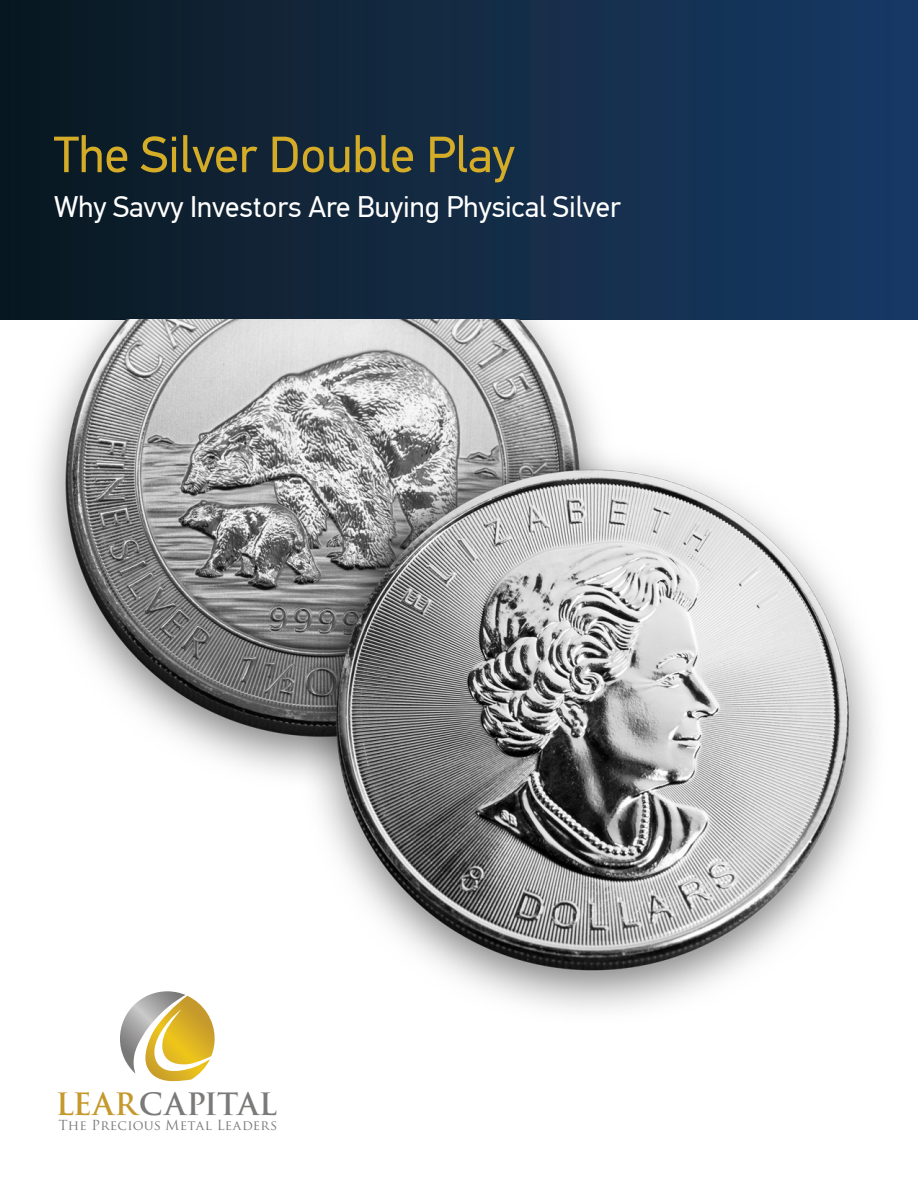
<style>
.page{position:relative;width:918px;height:1188px;background:#fff}
.page>*{position:absolute;margin:0;border:0;box-sizing:border-box;transform-origin:0 0}
.t1{font:51px "PF Din Text Pro";color:#d5ac28}
.t2{font:700 30px "Trajan Pro";letter-spacing:.01em;color:#7b7a79}
.t3{font:29.7px "PF Din Text Pro";color:#fff}
.t4{font:13.5px "Trajan Pro";letter-spacing:.02em;color:#7b7a79}
.s1{color:#c5992d}
</style>
<div class="page">
<div style="left:0;top:0;width:918px;height:320px;background:linear-gradient(to right,#0c1921,#183a65)"></div>
<img style="left:41px;top:320px;width:833px;height:689px">
<svg style="left:120px;top:991px;width:95px;height:91px"></svg>
<p class="t1" style="left:54px;top:125px;width:462px">The Silver Double Play</p>
<p class="t3" style="left:54px;top:189px;width:568px">Why Savvy Investors Are Buying Physical Silver</p>
<p class="t2" style="left:56px;top:1086px;width:223px"><span class="s1">LEAR</span>CAPITAL</p>
<p class="t4" style="left:59px;top:1117px;width:220px">The Precious Metal Leaders</p>
</div>
